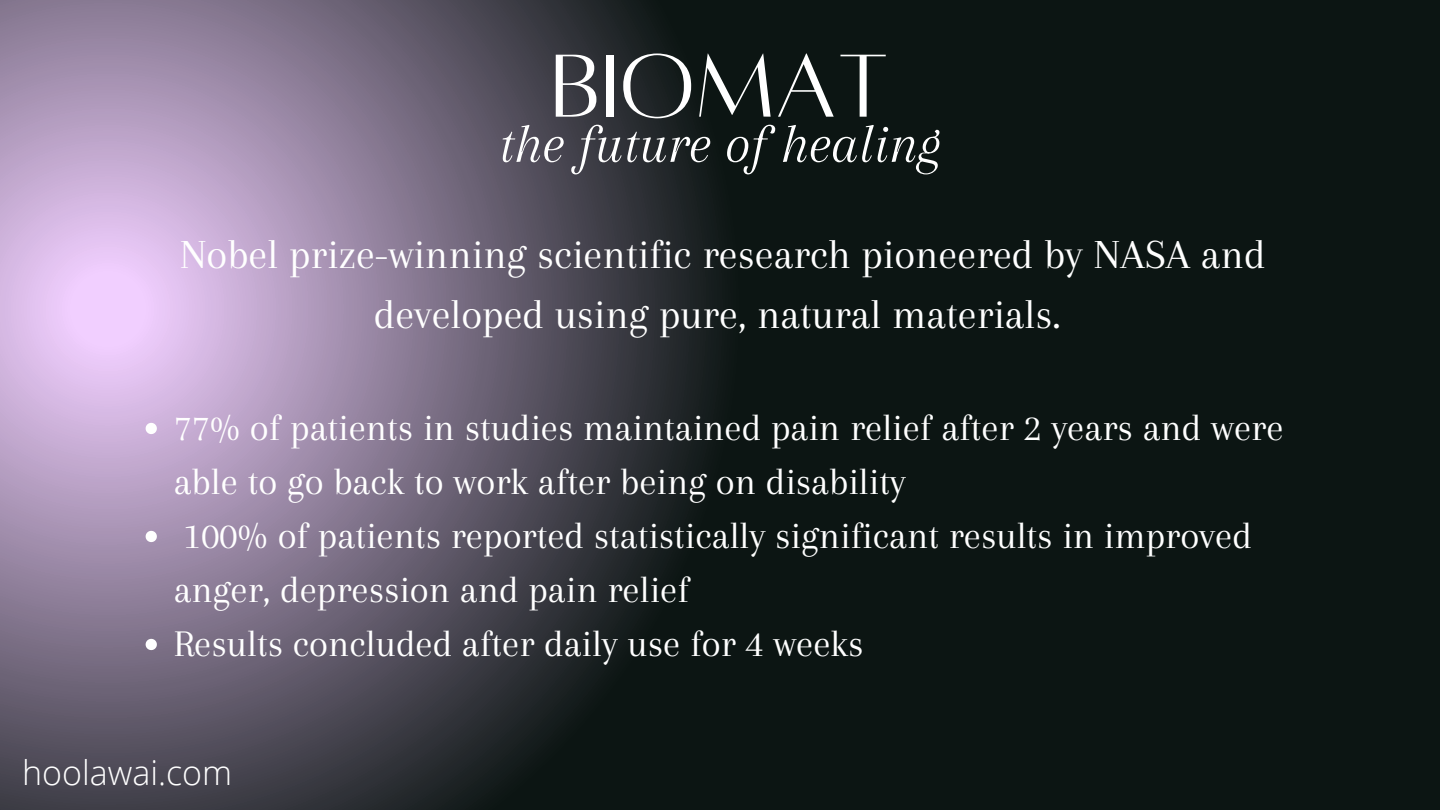
<style>
.page{position:relative;width:1440px;height:810px;background:#0c1513}
.page>*{position:absolute;margin:0;border:0;box-sizing:border-box;transform-origin:0 0}
.t1{font:98.6px "Alta regular";color:#fff}
.t2{font:italic 56px "Arapey";color:#fff}
.t3{font:42.9px/60px "Arapey";color:#fff;text-align:center}
.t4{font:39px/54px "Arapey";color:#fff}
.t5{font:300 34px "Open Sans";color:#fff}
</style>
<div class="page">
<svg style="left:0;top:0;width:714px;height:810px;background:#70667a"></svg>
<svg style="left:146px;top:423px;width:11px;height:11px"></svg>
<svg style="left:146px;top:531px;width:11px;height:11px"></svg>
<svg style="left:146px;top:639px;width:11px;height:11px"></svg>
<p class="t1" style="left:551px;top:38px;width:339px">BIOMAT</p>
<p class="t2" style="left:499px;top:113px;width:444px">the future of healing</p>
<p class="t3" style="left:180px;top:224px;width:1087px">Nobel prize-winning scientific research pioneered by NASA and developed using pure, natural materials.</p>
<p class="t4" style="left:174px;top:401px;width:1111px">77% of patients in studies maintained pain relief after 2 years and were able to go back to work after being on disability</p>
<p class="t4" style="left:174px;top:509px;width:1080px">100% of patients reported statistically significant results in improved anger, depression and pain relief</p>
<p class="t4" style="left:174px;top:617px;width:691px">Results concluded after daily use for 4 weeks</p>
<p class="t5" style="left:22px;top:748px;width:212px">hoolawai.com</p>
</div>
